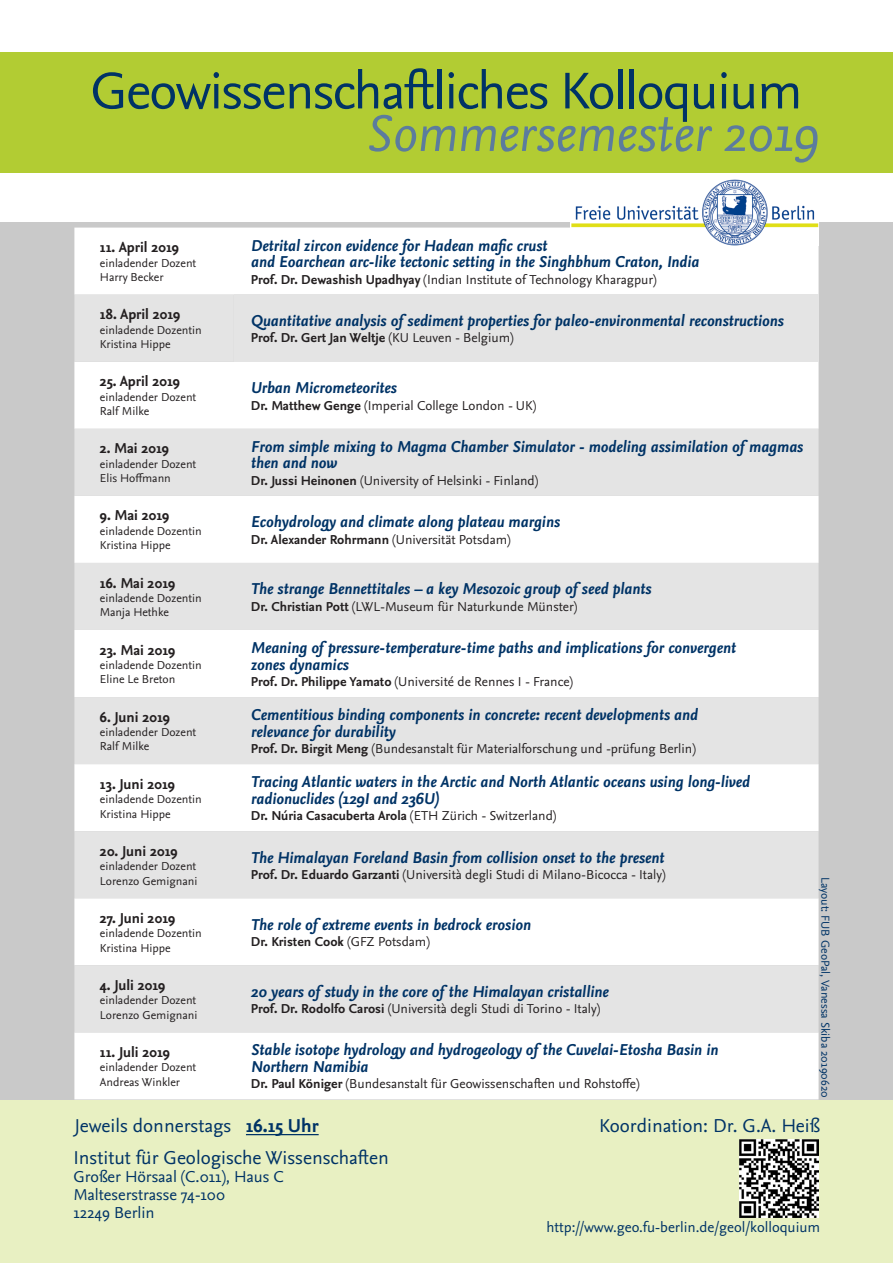
<style>
.page{position:relative;width:893px;height:1263px;background:#fff}
.page>*{position:absolute;margin:0;border:0;box-sizing:border-box;transform-origin:0 0}
.Headline{font:54px "Nexus Sans Pro";letter-spacing:-.03em;color:#036}
.Headline-2{font:italic 54px "Nexus Sans Pro";letter-spacing:-.01em;color:#5c7c9d}
.Unterzeile{font:19.5px "Nexus Sans Pro";color:#036}
.t1{font:italic 700 16.5px/16.5px "Nexus Sans Pro";color:#036}
.Unterzeile-2{font:16.5px "Nexus Sans Pro";color:#036}
.t2{font:700 15px "Nexus Sans Pro";color:#231f20}
.Unterzeile-3{font:15px "Nexus Sans Pro";color:#036}
.t3{font:13.5px "Nexus Sans Pro";color:#231f20}
.t4{font:700 13.5px "Nexus Sans Pro";color:#231f20}
.t5{font:12px "Nexus Sans Pro";color:#231f20}
.Unterzeile-4{font:12px "Nexus Sans Pro";color:#036}
.s1{font-weight:700}
.s2{font-weight:400}
</style>
<div class="page">
<div style="left:0;top:222px;width:893px;height:901px;background:#c9c9c9"></div>
<div style="left:0;top:52px;width:893px;height:120px;background:#b2cc33"></div>
<div style="left:0;top:1100px;width:893px;height:163px;background:#e8f0c2"></div>
<img style="left:740px;top:1139px;width:79px;height:78px">
<hr style="left:246px;top:1134px;width:73px;height:1px;background:#036">
<div style="left:74px;top:228px;width:745px;height:871px;background:#fff"></div>
<svg style="left:74px;top:295px;width:745px;height:737px;background:#f1f1f1"></svg>
<div style="left:234px;top:295px;width:585px;height:67px;background:#e4e4e4"></div>
<img style="left:570px;top:179px;width:248px;height:67px">
<p class="Headline" style="left:90px;top:50px;width:714px">Geowissenschaftliches Kolloquium</p>
<p class="Headline-2" style="left:365px;top:93px;width:456px">Sommersemester 2019</p>
<p class="t2" style="left:100px;top:236px;width:81px">11. April 2019</p>
<p class="t5" style="left:100px;top:254px;width:98px">einladender Dozent</p>
<p class="t5" style="left:100px;top:268px;width:65px">Harry Becker</p>
<p class="t2" style="left:100px;top:303px;width:82px">18. April 2019</p>
<p class="t5" style="left:100px;top:321px;width:103px">einladende Dozentin</p>
<p class="t5" style="left:100px;top:335px;width:72px">Kristina Hippe</p>
<p class="t2" style="left:100px;top:370px;width:82px">25. April 2019</p>
<p class="t5" style="left:100px;top:388px;width:98px">einladender Dozent</p>
<p class="t5" style="left:100px;top:402px;width:51px">Ralf Milke</p>
<p class="t2" style="left:100px;top:437px;width:71px">2. Mai 2019</p>
<p class="t5" style="left:100px;top:455px;width:98px">einladender Dozent</p>
<p class="t5" style="left:100px;top:469px;width:72px">Elis Hoffmann</p>
<p class="t2" style="left:100px;top:504px;width:71px">9. Mai 2019</p>
<p class="t5" style="left:100px;top:522px;width:103px">einladende Dozentin</p>
<p class="t5" style="left:100px;top:536px;width:72px">Kristina Hippe</p>
<p class="t2" style="left:100px;top:571px;width:77px">16. Mai 2019</p>
<p class="t5" style="left:100px;top:589px;width:103px">einladende Dozentin</p>
<p class="t5" style="left:100px;top:603px;width:71px">Manja Hethke</p>
<p class="t2" style="left:100px;top:638px;width:77px">23. Mai 2019</p>
<p class="t5" style="left:100px;top:656px;width:103px">einladende Dozentin</p>
<p class="t5" style="left:100px;top:670px;width:77px">Eline Le Breton</p>
<p class="t2" style="left:100px;top:705px;width:72px">6. Juni 2019</p>
<p class="t5" style="left:100px;top:723px;width:98px">einladender Dozent</p>
<p class="t5" style="left:100px;top:737px;width:51px">Ralf Milke</p>
<p class="t2" style="left:100px;top:772px;width:77px">13. Juni 2019</p>
<p class="t5" style="left:100px;top:790px;width:103px">einladende Dozentin</p>
<p class="t5" style="left:100px;top:805px;width:72px">Kristina Hippe</p>
<p class="t2" style="left:100px;top:840px;width:79px">20. Juni 2019</p>
<p class="t5" style="left:100px;top:857px;width:98px">einladender Dozent</p>
<p class="t5" style="left:100px;top:872px;width:99px">Lorenzo Gemignani</p>
<p class="t2" style="left:100px;top:907px;width:77px">27. Juni 2019</p>
<p class="t5" style="left:100px;top:924px;width:103px">einladende Dozentin</p>
<p class="t5" style="left:100px;top:939px;width:72px">Kristina Hippe</p>
<p class="t2" style="left:100px;top:974px;width:67px">4. Juli 2019</p>
<p class="t5" style="left:100px;top:991px;width:98px">einladender Dozent</p>
<p class="t5" style="left:100px;top:1006px;width:99px">Lorenzo Gemignani</p>
<p class="t2" style="left:100px;top:1041px;width:72px">11. Juli 2019</p>
<p class="t5" style="left:100px;top:1058px;width:98px">einladender Dozent</p>
<p class="t5" style="left:100px;top:1073px;width:82px">Andreas Winkler</p>
<p class="t1" style="left:251px;top:236px;width:298px">Detrital zircon evidence for Hadean mafic crust</p>
<p class="t1" style="left:251px;top:253px;width:450px">and Eoarchean arc-like tectonic setting in the Singhbhum Craton, India</p>
<p class="t3" style="left:251px;top:269px;width:407px"><span class="s1">Prof. Dr. Dewashish Upadhyay</span> (Indian Institute of Technology Kharagpur)</p>
<p class="t1" style="left:251px;top:312px;width:534px">Quantitative analysis of sediment properties for paleo-environmental reconstructions</p>
<p class="t4" style="left:251px;top:328px;width:264px">Prof. Dr. Gert Jan Weltje <span class="s2">(KU Leuven - Belgium)</span></p>
<p class="t1" style="left:251px;top:379px;width:147px">Urban Micrometeorites</p>
<p class="t3" style="left:251px;top:395px;width:287px"><span class="s1">Dr. Matthew Genge</span> (Imperial College London - UK)</p>
<p class="t1" style="left:251px;top:437px;width:554px">From simple mixing to Magma Chamber Simulator - modeling assimilation of magmas then and now</p>
<p class="t3" style="left:251px;top:470px;width:289px"><span class="s1">Dr. Jussi Heinonen</span> (University of Helsinki - Finland)</p>
<p class="t1" style="left:251px;top:513px;width:310px">Ecohydrology and climate along plateau margins</p>
<p class="t4" style="left:251px;top:529px;width:261px">Dr. Alexander Rohrmann <span class="s2">(Universität Potsdam)</span></p>
<p class="t1" style="left:251px;top:580px;width:402px">The strange Bennettitales – a key Mesozoic group of seed plants</p>
<p class="t3" style="left:251px;top:596px;width:328px"><span class="s1">Dr. Christian Pott</span> (LWL-Museum für Naturkunde Münster)</p>
<p class="t1" style="left:251px;top:639px;width:486px">Meaning of pressure-temperature-time paths and implications for convergent</p>
<p class="t1" style="left:251px;top:655px;width:99px">zones dynamics</p>
<p class="t3" style="left:251px;top:671px;width:324px"><span class="s1">Prof. Dr. Philippe Yamato</span> (Université de Rennes I - France)</p>
<p class="t1" style="left:251px;top:706px;width:448px">Cementitious binding components in concrete: recent developments and</p>
<p class="t1" style="left:251px;top:722px;width:146px">relevance for durability</p>
<p class="t3" style="left:251px;top:738px;width:446px"><span class="s1">Prof. Dr. Birgit Meng</span> (Bundesanstalt für Materialforschung und -prüfung Berlin)</p>
<p class="t1" style="left:251px;top:773px;width:500px">Tracing Atlantic waters in the Arctic and North Atlantic oceans using long-lived</p>
<p class="t1" style="left:251px;top:789px;width:189px">radionuclides (129I and 236U)</p>
<p class="t4" style="left:251px;top:806px;width:307px">Dr. Núria Casacuberta Arola <span class="s2">(ETH Zürich - Switzerland)</span></p>
<p class="t1" style="left:251px;top:848px;width:415px">The Himalayan Foreland Basin from collision onset to the present</p>
<p class="t3" style="left:251px;top:864px;width:416px"><span class="s1">Prof. Dr. Eduardo Garzanti</span> (Università degli Studi di Milano-Bicocca - Italy)</p>
<p class="t1" style="left:251px;top:915px;width:281px">The role of extreme events in bedrock erosion</p>
<p class="t4" style="left:251px;top:931px;width:180px">Dr. Kristen Cook <span class="s2">(GFZ Potsdam)</span></p>
<p class="t1" style="left:251px;top:982px;width:359px">20 years of study in the core of the Himalayan cristalline</p>
<p class="t3" style="left:251px;top:998px;width:351px"><span class="s1">Prof. Dr. Rodolfo Carosi</span> (Università degli Studi di Torino - Italy)</p>
<p class="t1" style="left:251px;top:1041px;width:469px">Stable isotope hydrology and hydrogeology of the Cuvelai-Etosha Basin in</p>
<p class="t1" style="left:251px;top:1057px;width:119px">Northern Namibia</p>
<p class="t3" style="left:251px;top:1074px;width:390px"><span class="s1">Dr. Paul Königer</span> (Bundesanstalt für Geowissenschaften und Rohstoffe)</p>
<p class="Unterzeile-4" style="left:834px;top:877px;width:223px;rotate:90deg">Layout: FUB GeoPal, Vanessa Skiba 20190620</p>
<p class="Unterzeile" style="left:74px;top:1111px;width:246px">Jeweils donnerstags <span class="s1">16.15 Uhr</span></p>
<p class="Unterzeile" style="left:599px;top:1111px;width:222px">Koordination: Dr. G.A. Heiß</p>
<p class="Unterzeile" style="left:73px;top:1142px;width:317px">Institut für Geologische Wissenschaften</p>
<p class="Unterzeile-2" style="left:73px;top:1164px;width:212px">Großer Hörsaal (C.011), Haus C</p>
<p class="Unterzeile-2" style="left:73px;top:1182px;width:153px">Malteserstrasse 74-100</p>
<p class="Unterzeile-2" style="left:73px;top:1200px;width:83px">12249 Berlin</p>
<p class="Unterzeile-3" style="left:546px;top:1216px;width:275px">http://www.geo.fu-berlin.de/geol/kolloquium</p>
</div>
